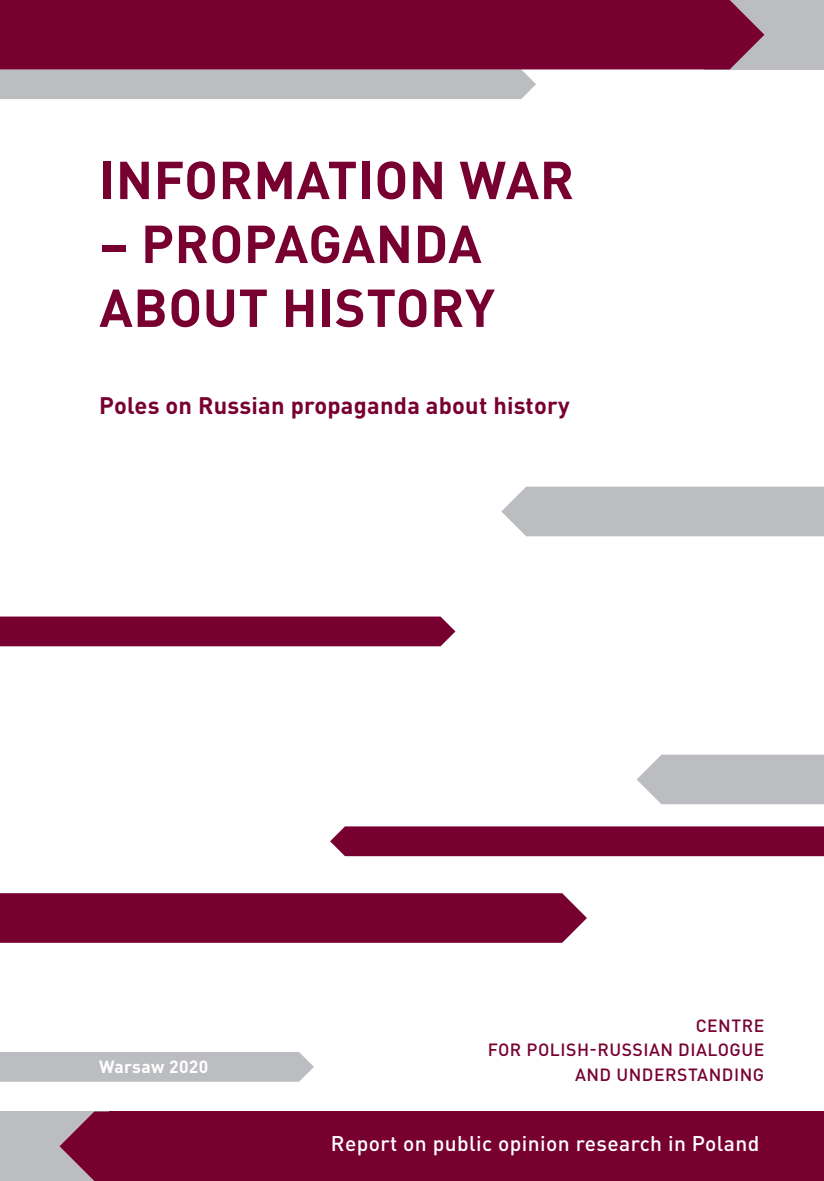
<style>
.page{position:relative;width:824px;height:1181px;background:#fff}
.page>*{position:absolute;margin:0;border:0;box-sizing:border-box;transform-origin:0 0}
.t1{font:700 52.5px/63.9px "DIN Pro";letter-spacing:.01em;color:#780031}
.t2{font:700 23.62px "DIN Pro";letter-spacing:.01em;color:#780031}
.t3{font:500 21px "DIN Pro";letter-spacing:.02em;color:#fff}
.t4{font:500 17.5px/24.5px "DIN Pro";letter-spacing:.03em;color:#780031;text-align:right}
.t5{font:700 17.5px "DIN Pro";letter-spacing:.02em;color:#fff}
</style>
<div class="page">
<div style="left:0;top:69px;width:536px;height:30px;background:#bcbdc0"></div>
<div style="left:501px;top:487px;width:322px;height:49px;background:#bcbdc0"></div>
<svg style="left:637px;top:754px;width:186px;height:50px;background:#c1c2c4"></svg>
<div style="left:330px;top:826px;width:493px;height:30px;background:#780031"></div>
<div style="left:0;top:1111px;width:119px;height:70px;background:#bcbdc0"></div>
<div style="left:109px;top:1111px;width:714px;height:70px;background:#780031"></div>
<svg style="left:60px;top:1111px;width:49px;height:70px"></svg>
<div style="left:0;top:616px;width:455px;height:30px;background:#780031"></div>
<div style="left:0;top:1052px;width:314px;height:29px;background:#bcbdc0"></div>
<div style="left:0;top:893px;width:587px;height:50px;background:#780031"></div>
<div style="left:704px;top:0;width:119px;height:69px;background:#bcbdc0"></div>
<div style="left:0;top:0;width:764px;height:69px;background:#780031"></div>
<h1 class="t1" style="left:99px;top:146px;width:476px">INFORMATION WAR</h1>
<h1 class="t1" style="left:99px;top:210px;width:397px">– PROPAGANDA<br>ABOUT HISTORY</h1>
<h2 class="t2" style="left:99px;top:389px;width:472px">Poles on Russian propaganda about history</h2>
<p class="t5" style="left:99px;top:1054px;width:110px">Warsaw 2020</p>
<p class="t4" style="left:487px;top:1012px;width:278px">CENTRE<br>FOR POLISH-RUSSIAN DIALOGUE<br>AND UNDERSTANDING</p>
<p class="t3" style="left:331px;top:1129px;width:430px">REPORT ON PUBLIC OPINION RESEARCH IN POLAND</p>
</div>
